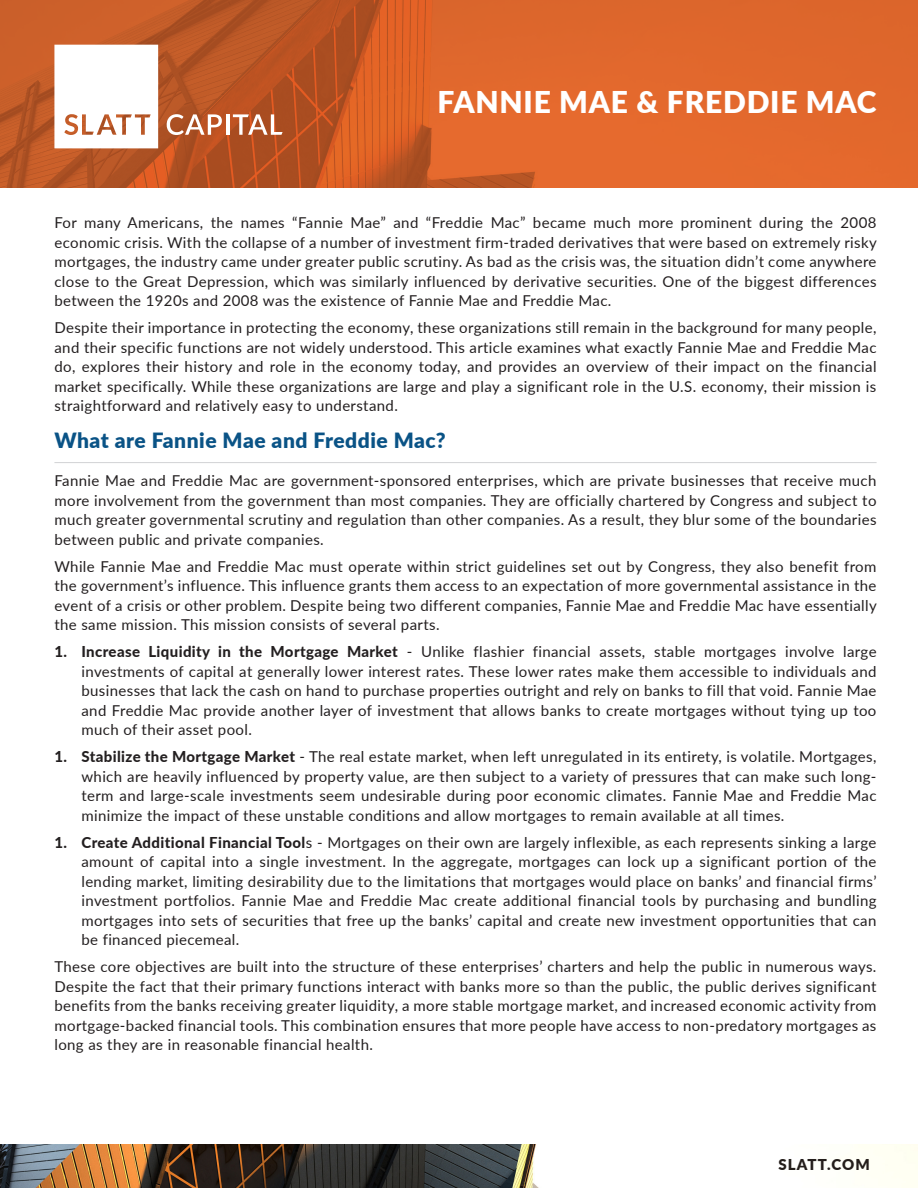
<style>
.page{position:relative;width:918px;height:1188px;background:#fff}
.page>*{position:absolute;margin:0;border:0;box-sizing:border-box;transform-origin:0 0}
.t1{font:900 30px "Lato";letter-spacing:.025em;color:#fff}
.t2{font:900 21px "Lato";letter-spacing:.025em;color:#0a5386}
.t3{font:15px/19.5px "Lato";letter-spacing:.025em;color:#231f20;text-align:justify}
.t4{font:900 15px "Lato";letter-spacing:.075em;color:#241e1b}
.s1{font-weight:800}
</style>
<div class="page">
<img style="left:0;top:1145px;width:918px;height:43px">
<svg style="left:0;top:0;width:918px;height:187px;fill:#df662c"></svg>
<svg style="left:54px;top:45px;width:104px;height:103px"></svg>
<svg style="left:167px;top:114px;width:55px;height:21px"></svg>
<hr style="left:226px;top:114px;width:3px;height:21px;background:#fff">
<svg style="left:233px;top:114px;width:50px;height:21px"></svg>
<hr style="left:54px;top:462px;width:823px;height:1px;background:#d1d2d4">
<h1 class="t1" style="left:438px;top:80px;width:441px">FANNIE MAE &amp; FREDDIE MAC</h1>
<p class="t3" style="left:54px;top:212px;width:824px">For many Americans, the names “Fannie Mae” and “Freddie Mac” became much more prominent during the 2008 economic crisis. With the collapse of a number of investment firm-traded derivatives that were based on extremely risky mortgages, the industry came under greater public scrutiny. As bad as the crisis was, the situation didn’t come anywhere close to the Great Depression, which was similarly influenced by derivative securities. One of the biggest differences between the 1920s and 2008 was the existence of Fannie Mae and Freddie Mac.</p>
<p class="t3" style="left:54px;top:317px;width:824px">Despite their importance in protecting the economy, these organizations still remain in the background for many people, and their specific functions are not widely understood. This article examines what exactly Fannie Mae and Freddie Mac do, explores their history and role in the economy today, and provides an overview of their impact on the financial market specifically. While these organizations are large and play a significant role in the U.S. economy, their mission is straightforward and relatively easy to understand.</p>
<p class="t2" style="left:54px;top:425px;width:393px">What are Fannie Mae and Freddie Mac?</p>
<p class="t3" style="left:54px;top:470px;width:824px">Fannie Mae and Freddie Mac are government-sponsored enterprises, which are private businesses that receive much more involvement from the government than most companies. They are officially chartered by Congress and subject to much greater governmental scrutiny and regulation than other companies. As a result, they blur some of the boundaries between public and private companies.</p>
<p class="t3" style="left:54px;top:556px;width:824px">While Fannie Mae and Freddie Mac must operate within strict guidelines set out by Congress, they also benefit from the government’s influence. This influence grants them access to an expectation of more governmental assistance in the event of a crisis or other problem. Despite being two different companies, Fannie Mae and Freddie Mac have essentially the same mission. This mission consists of several parts.</p>
<p class="t3" style="left:81px;top:641px;width:797px;text-indent:-27px"><span class="s1">1. Increase Liquidity in the Mortgage Market</span> - Unlike flashier financial assets, stable mortgages involve large investments of capital at generally lower interest rates. These lower rates make them accessible to individuals and businesses that lack the cash on hand to purchase properties outright and rely on banks to fill that void. Fannie Mae and Freddie Mac provide another layer of investment that allows banks to create mortgages without tying up too much of their asset pool.</p>
<p class="t3" style="left:81px;top:746px;width:797px;text-indent:-27px"><span class="s1">1. Stabilize the Mortgage Market</span> - The real estate market, when left unregulated in its entirety, is volatile. Mortgages, which are heavily influenced by property value, are then subject to a variety of pressures that can make such long&shy;term and large-scale investments seem undesirable during poor economic climates. Fannie Mae and Freddie Mac minimize the impact of these unstable conditions and allow mortgages to remain available at all times.</p>
<p class="t3" style="left:81px;top:832px;width:797px;text-indent:-27px"><span class="s1">1. Create Additional Financial Tool</span>s - Mortgages on their own are largely inflexible, as each represents sinking a large amount of capital into a single investment. In the aggregate, mortgages can lock up a significant portion of the lending market, limiting desirability due to the limitations that mortgages would place on banks’ and financial firms’ investment portfolios. Fannie Mae and Freddie Mac create additional financial tools by purchasing and bundling mortgages into sets of securities that free up the banks’ capital and create new investment opportunities that can be financed piecemeal.</p>
<p class="t3" style="left:54px;top:956px;width:824px">These core objectives are built into the structure of these enterprises’ charters and help the public in numerous ways.<br>Despite the fact that their primary functions interact with banks more so than the public, the public derives significant benefits from the banks receiving greater liquidity, a more stable mortgage market, and increased economic activity from mortgage-backed financial tools. This combination ensures that more people have access to non-predatory mortgages as long as they are in reasonable financial health.</p>
<p class="t4" style="left:778px;top:1153px;width:93px">SLATT.COM</p>
</div>
